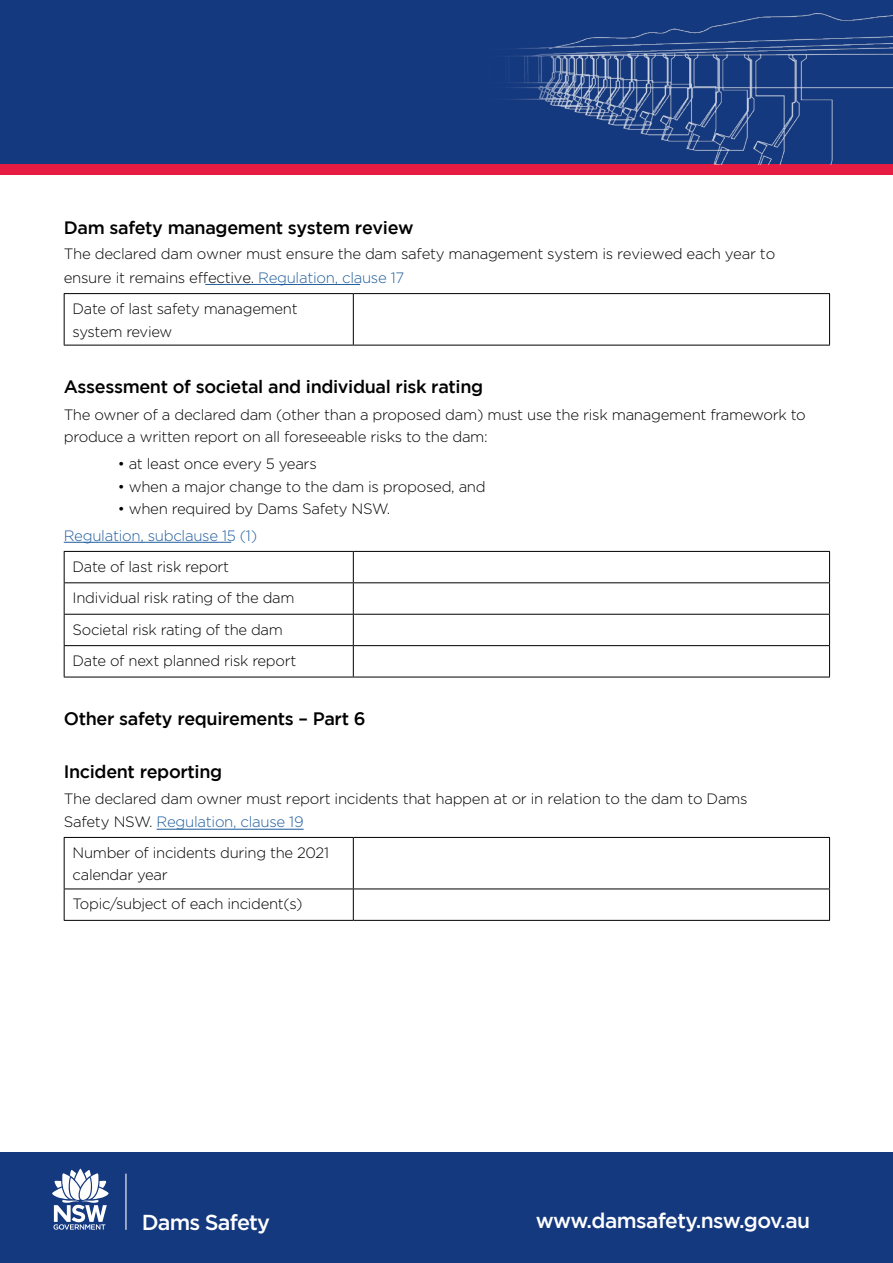
<style>
.page{position:relative;width:893px;height:1263px;background:#fff}
.page>*{position:absolute;margin:0;border:0;box-sizing:border-box;transform-origin:0 0}
.t1{font:500 21.6px "Gotham";letter-spacing:-.04em;color:#fff}
.t2{font:500 21px "Gotham";letter-spacing:-.025em;color:#fff}
.t3{font:500 18px "Gotham";letter-spacing:-.02em;color:#000}
.t4{font:300 15px/22.5px "Gotham";letter-spacing:-.02em;color:#000}
.t5{font:300 15px "Gotham";letter-spacing:-.02em;color:#215e9e}
.s1{color:#215e9e}
</style>
<div class="page">
<hr style="left:205px;top:284px;width:155px;height:1px;background:#215e9e">
<hr style="left:64px;top:542px;width:167px;height:1px;background:#215e9e">
<hr style="left:64px;top:293px;width:289px;height:1px;background:#000">
<hr style="left:64px;top:294px;width:1px;height:51px;background:#000">
<hr style="left:353px;top:293px;width:477px;height:1px;background:#000">
<hr style="left:353px;top:294px;width:1px;height:51px;background:#000">
<hr style="left:829px;top:294px;width:1px;height:51px;background:#000">
<hr style="left:64px;top:345px;width:289px;height:1px;background:#000">
<hr style="left:353px;top:345px;width:477px;height:1px;background:#000">
<hr style="left:64px;top:551px;width:289px;height:1px;background:#000">
<hr style="left:64px;top:552px;width:1px;height:30px;background:#000">
<hr style="left:353px;top:551px;width:477px;height:1px;background:#000">
<hr style="left:353px;top:552px;width:1px;height:30px;background:#000">
<hr style="left:829px;top:552px;width:1px;height:30px;background:#000">
<hr style="left:64px;top:582px;width:289px;height:1px;background:#000">
<hr style="left:64px;top:583px;width:1px;height:31px;background:#000">
<hr style="left:353px;top:582px;width:477px;height:1px;background:#000">
<hr style="left:353px;top:583px;width:1px;height:31px;background:#000">
<hr style="left:829px;top:583px;width:1px;height:31px;background:#000">
<hr style="left:64px;top:614px;width:289px;height:1px;background:#000">
<hr style="left:64px;top:615px;width:1px;height:30px;background:#000">
<hr style="left:353px;top:614px;width:477px;height:1px;background:#000">
<hr style="left:353px;top:615px;width:1px;height:30px;background:#000">
<hr style="left:829px;top:615px;width:1px;height:30px;background:#000">
<hr style="left:64px;top:645px;width:289px;height:1px;background:#000">
<hr style="left:64px;top:646px;width:1px;height:31px;background:#000">
<hr style="left:353px;top:645px;width:477px;height:1px;background:#000">
<hr style="left:353px;top:646px;width:1px;height:31px;background:#000">
<hr style="left:829px;top:646px;width:1px;height:31px;background:#000">
<hr style="left:64px;top:677px;width:289px;height:1px;background:#000">
<hr style="left:353px;top:677px;width:477px;height:1px;background:#000">
<hr style="left:157px;top:829px;width:147px;height:1px;background:#215e9e">
<hr style="left:64px;top:837px;width:289px;height:1px;background:#000">
<hr style="left:64px;top:838px;width:1px;height:50px;background:#000">
<hr style="left:353px;top:837px;width:477px;height:1px;background:#000">
<hr style="left:353px;top:838px;width:1px;height:50px;background:#000">
<hr style="left:829px;top:838px;width:1px;height:50px;background:#000">
<hr style="left:64px;top:888px;width:289px;height:1px;background:#000">
<hr style="left:64px;top:889px;width:1px;height:31px;background:#000">
<hr style="left:353px;top:888px;width:477px;height:1px;background:#000">
<hr style="left:353px;top:889px;width:1px;height:31px;background:#000">
<hr style="left:829px;top:889px;width:1px;height:31px;background:#000">
<hr style="left:64px;top:920px;width:289px;height:1px;background:#000">
<hr style="left:353px;top:920px;width:477px;height:1px;background:#000">
<div style="left:0;top:1152px;width:893px;height:111px;background:#15397f"></div>
<hr style="left:125px;top:1173px;width:1px;height:57px;background:#fff">
<svg style="left:52px;top:1169px;width:57px;height:61px"></svg>
<div style="left:0;top:163px;width:893px;height:11px;background:#e61c43"></div>
<div style="left:0;top:0;width:893px;height:164px;background:#15397f"></div>
<img style="left:508px;top:13px;width:385px;height:151px">
<p class="t3" style="left:64px;top:216px;width:351px">Dam safety management system review</p>
<p class="t4" style="left:64px;top:242px;width:713px;line-height:23.5px">The declared dam owner must ensure the dam safety management system is reviewed each year to ensure it remains effective. <span class="s1">Regulation, clause 17</span></p>
<p class="t4" style="left:73px;top:297px;width:226px">Date of last safety management system review</p>
<p class="t3" style="left:64px;top:376px;width:421px">Assessment of societal and individual risk rating</p>
<p class="t4" style="left:64px;top:403px;width:744px">The owner of a declared dam (other than a proposed dam) must use the risk management framework to produce a written report on all foreseeable risks to the dam:</p>
<p class="t4" style="left:118px;top:452px;width:201px">• at least once every 5 years</p>
<p class="t4" style="left:118px;top:474px;width:369px">• when a major change to the dam is proposed, and</p>
<p class="t4" style="left:118px;top:497px;width:274px">• when required by Dams Safety NSW.</p>
<p class="t5" style="left:64px;top:526px;width:195px">Regulation, subclause 15 (1)</p>
<p class="t4" style="left:73px;top:550px;width:225px;line-height:31.3px">Date of last risk report<br>Individual risk rating of the dam<br>Societal risk rating of the dam<br>Date of next planned risk report</p>
<p class="t3" style="left:64px;top:708px;width:303px">Other safety requirements – Part 6</p>
<p class="t3" style="left:64px;top:761px;width:160px">Incident reporting</p>
<p class="t4" style="left:64px;top:787px;width:685px">The declared dam owner must report incidents that happen at or in relation to the dam to Dams<br>Safety NSW. <span class="s1">Regulation, clause 19</span></p>
<p class="t4" style="left:73px;top:841px;width:258px">Number of incidents during the 2021 calendar year</p>
<p class="t4" style="left:73px;top:892px;width:231px">Topic/subject of each incident(s)</p>
<h1 class="t1" style="left:142px;top:1209px;width:130px">Dams Safety</h1>
<h2 class="t2" style="left:536px;top:1208px;width:276px">www.damsafety.nsw.gov.au</h2>
</div>
